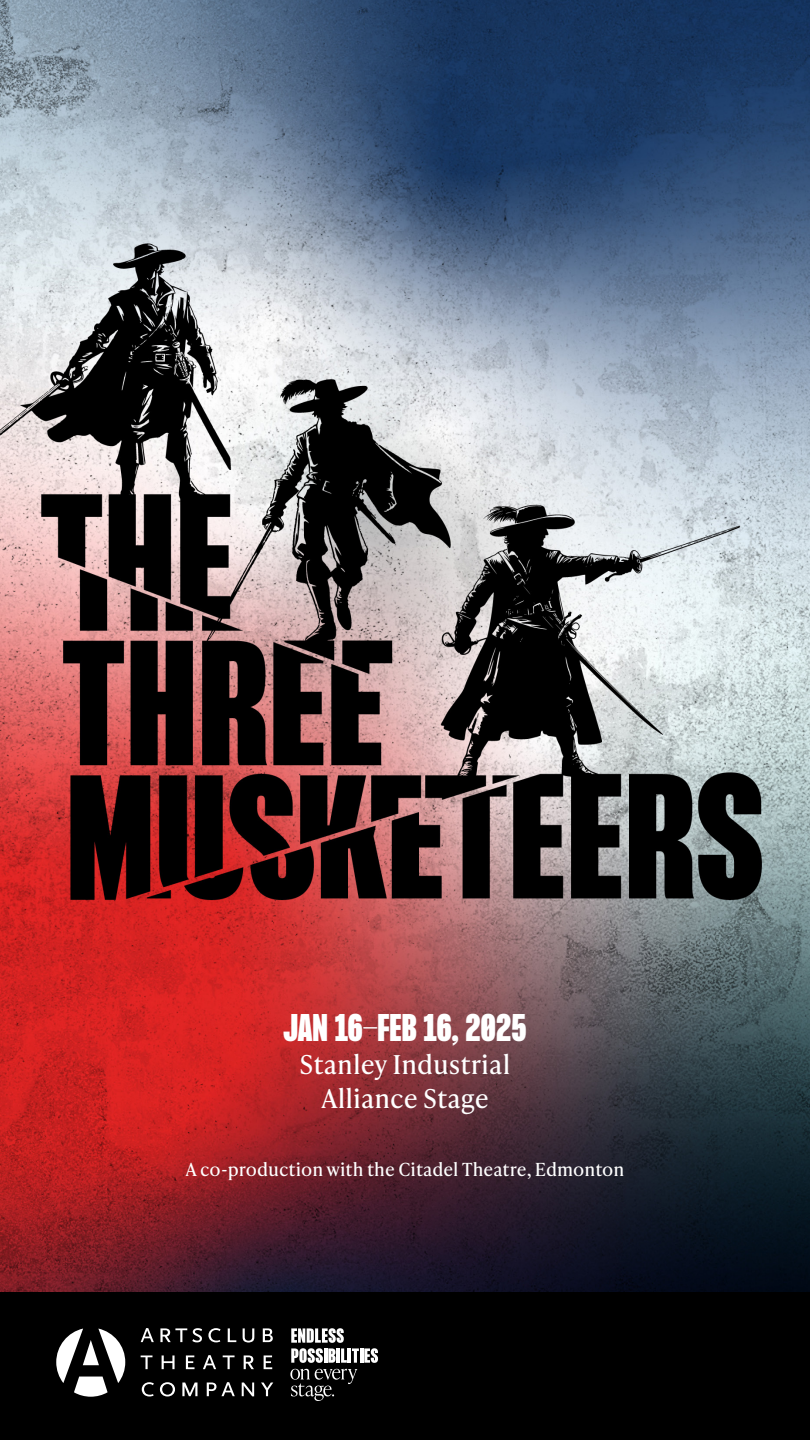
<style>
.page{position:relative;width:810px;height:1440px;background:#fff}
.page>*{position:absolute;margin:0;border:0;box-sizing:border-box;transform-origin:0 0}
.t1{font:900 condensed 33.75px "PP Formula";color:#fff}
.t2{font:25.95px/33.8px "Ivy Presto Text";color:#fff;text-align:center}
.t3{font:18px "Ivy Presto Text";color:#fff}
</style>
<div class="page">
<img style="left:0;top:0;width:810px;height:1292px">
<div style="left:0;top:1292px;width:810px;height:148px;background:#000"></div>
<svg style="left:141px;top:1328px;width:13px;height:14px"></svg>
<svg style="left:160px;top:1328px;width:42px;height:14px"></svg>
<svg style="left:208px;top:1328px;width:13px;height:14px"></svg>
<svg style="left:228px;top:1328px;width:8px;height:14px"></svg>
<svg style="left:243px;top:1328px;width:11px;height:15px"></svg>
<svg style="left:263px;top:1328px;width:10px;height:14px"></svg>
<svg style="left:141px;top:1355px;width:11px;height:14px"></svg>
<svg style="left:162px;top:1355px;width:13px;height:14px"></svg>
<svg style="left:186px;top:1355px;width:9px;height:14px"></svg>
<svg style="left:203px;top:1355px;width:13px;height:14px"></svg>
<svg style="left:223px;top:1355px;width:12px;height:14px"></svg>
<svg style="left:244px;top:1355px;width:10px;height:14px"></svg>
<svg style="left:264px;top:1355px;width:8px;height:14px"></svg>
<svg style="left:142px;top:1382px;width:12px;height:14px"></svg>
<svg style="left:160px;top:1382px;width:15px;height:14px"></svg>
<svg style="left:182px;top:1383px;width:15px;height:13px"></svg>
<svg style="left:207px;top:1382px;width:28px;height:14px"></svg>
<svg style="left:242px;top:1383px;width:12px;height:13px"></svg>
<svg style="left:261px;top:1383px;width:12px;height:13px"></svg>
<svg style="left:56px;top:1329px;width:69px;height:68px"></svg>
<svg style="left:291px;top:1328px;width:87px;height:35px"></svg>
<svg style="left:290px;top:1369px;width:67px;height:32px"></svg>
<p class="t1" style="left:283px;top:1007px;width:245px">JAN 16-FEB 16, 2025</p>
<p class="t2" style="left:300px;top:1047px;width:212px">Stanley Industrial<br>Alliance Stage</p>
<p class="t3" style="left:186px;top:1156px;width:440px">A co-production with the Citadel Theatre, Edmonton</p>
</div>
